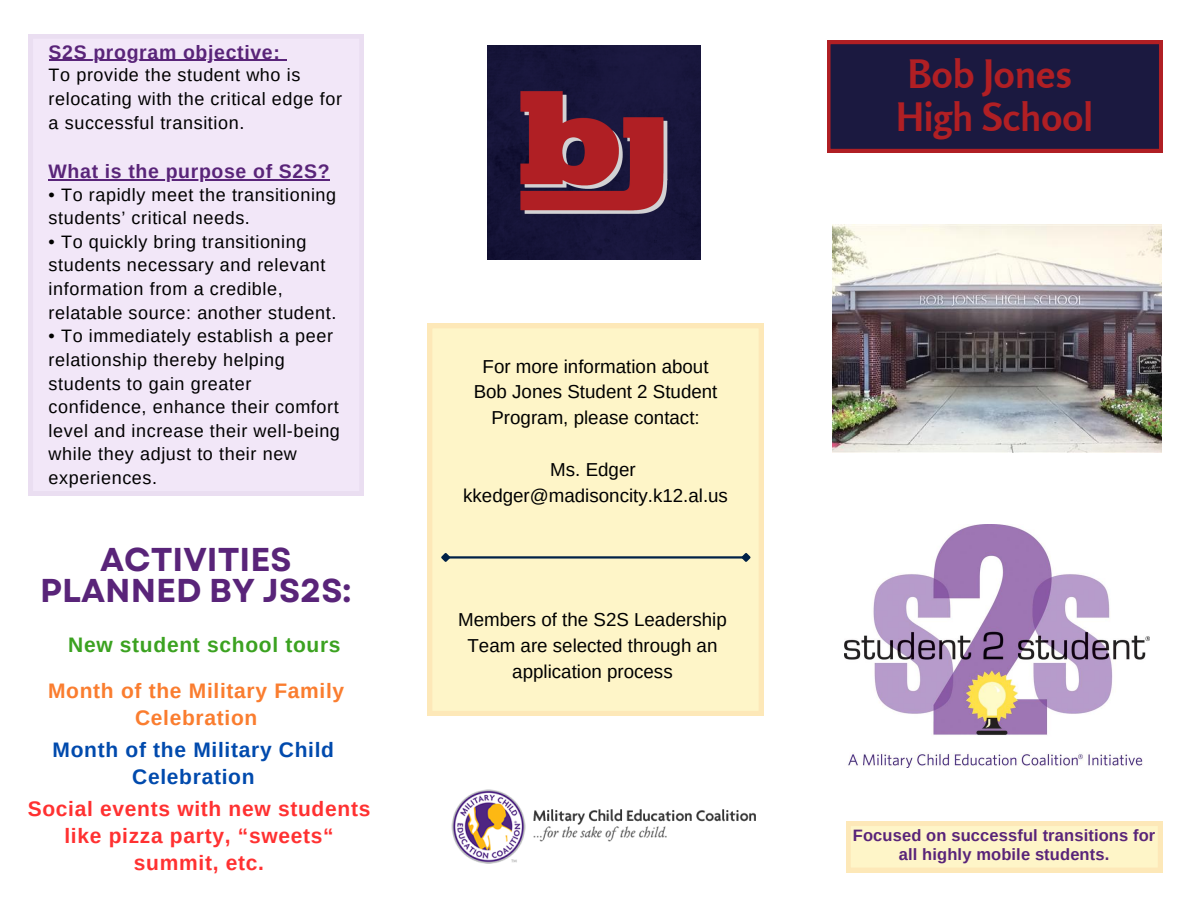
<style>
.page{position:relative;width:1188px;height:918px;background:#fff}
.page>*{position:absolute;margin:0;border:0;box-sizing:border-box;transform-origin:0 0}
.t1{font:700 39px "Rosario";color:#b01f24}
.t2{font:700 33px/31.5px "Garet";color:#592479;text-align:center}
.t3{font:700 21px/27px "Arimo";letter-spacing:.035em;color:#ff3131;text-align:center}
.t4{font:700 21px/27px "Arimo";letter-spacing:.035em;color:#fa7d2f;text-align:center}
.t5{font:700 21px/27px "Arimo";letter-spacing:.035em;color:#004aad;text-align:center}
.t6{font:700 21px "Arimo";letter-spacing:.035em;color:#3ba220}
.t7{font:700 19.5px "Arimo";letter-spacing:.035em;color:#592479}
.t8{font:18.75px/25.8px "Arimo";color:#000;text-align:center}
.t9{font:18px/23.7px "Arimo";letter-spacing:.035em;color:#000}
.t10{font:700 16.5px/19.2px "Arimo";letter-spacing:.01em;color:#592479;text-align:center}
</style>
<div class="page">
<img style="left:451px;top:789px;width:305px;height:75px">
<svg style="left:827px;top:41px;width:335px;height:111px;background:#26193d"></svg>
<div style="left:428px;top:324px;width:335px;height:391px;background:#fef5c8"></div>
<img style="left:845px;top:524px;width:305px;height:243px">
<img style="left:487px;top:45px;width:214px;height:214px">
<div style="left:29px;top:34px;width:335px;height:461px;background:#f2e7f8"></div>
<svg style="left:846px;top:821px;width:316px;height:51px;background:#fdf2c4"></svg>
<img style="left:832px;top:224px;width:330px;height:229px">
<hr style="left:49px;top:60px;width:232px;height:1px;background:#592479">
<hr style="left:49px;top:179px;width:281px;height:1px;background:#592479">
<hr style="left:449px;top:556px;width:294px;height:3px;background:#002147">
<svg style="left:439px;top:551px;width:13px;height:13px"></svg>
<svg style="left:739px;top:551px;width:14px;height:13px"></svg>
<p class="t7" style="left:49px;top:41px;width:233px">S2S program objective:</p>
<p class="t9" style="left:49px;top:63px;width:295px">To provide the student who is relocating with the critical edge for a successful transition.</p>
<p class="t7" style="left:49px;top:160px;width:282px">What is the purpose of S2S?</p>
<p class="t9" style="left:49px;top:182px;width:289px">• To rapidly meet the transitioning students’ critical needs.</p>
<p class="t9" style="left:49px;top:230px;width:289px">• To quickly bring transitioning students necessary and relevant information from a credible, relatable source: another student.</p>
<p class="t9" style="left:49px;top:324px;width:293px">• To immediately establish a peer relationship thereby helping students to gain greater confidence, enhance their comfort level and increase their well-being while they adjust to their new experiences.</p>
<p class="t2" style="left:40px;top:544px;width:313px">ACTIVITIES<br>PLANNED BY JS2S:</p>
<p class="t6" style="left:68px;top:633px;width:274px">New student school tours</p>
<p class="t4" style="left:48px;top:677px;width:298px">Month of the Military Family<br>Celebration</p>
<p class="t5" style="left:53px;top:736px;width:283px">Month of the Military Child<br>Celebration</p>
<p class="t3" style="left:28px;top:796px;width:344px">Social events with new students like pizza party, “sweets“ summit, etc.</p>
<p class="t8" style="left:483px;top:353px;width:227px">For more information about</p>
<p class="t8" style="left:474px;top:379px;width:245px">Bob Jones Student 2 Student<br>Program, please contact:</p>
<p class="t8" style="left:550px;top:457px;width:87px">Ms. Edger</p>
<p class="t8" style="left:463px;top:483px;width:266px">kkedger@madisoncity.k12.al.us</p>
<p class="t8" style="left:458px;top:606px;width:270px">Members of the S2S Leadership<br>Team are selected through an application process</p>
<p class="t1" style="left:908px;top:49px;width:166px">Bob Jones</p>
<p class="t1" style="left:896px;top:93px;width:199px">High School</p>
<p class="t10" style="left:853px;top:826px;width:304px">Focused on successful transitions for all highly mobile students.</p>
</div>
